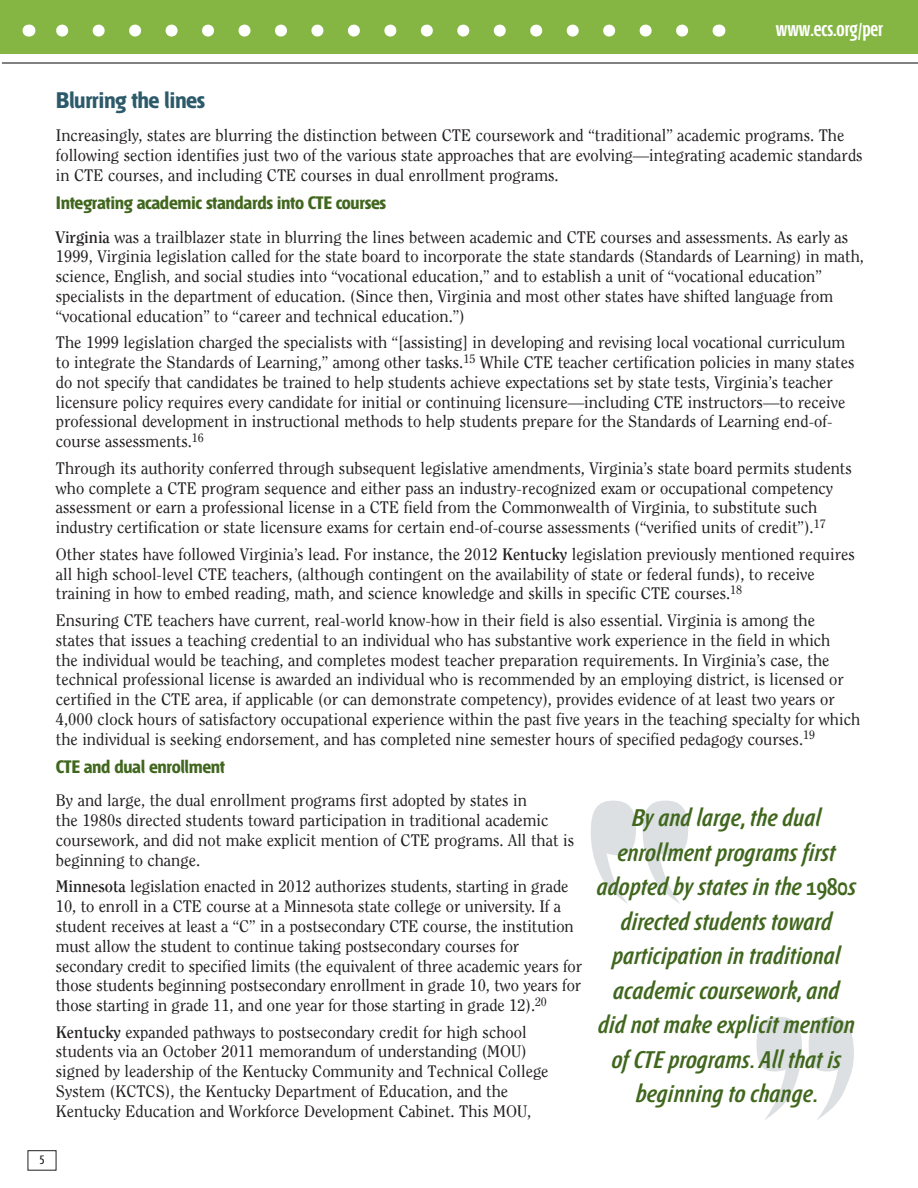
<style>
.page{position:relative;width:918px;height:1188px;background:#fff}
.page>*{position:absolute;margin:0;border:0;box-sizing:border-box;transform-origin:0 0}
.t1{font:italic 600 24px/34.5px "Fontana ND Cc Os F";color:#41671e;text-align:center}
.t2{font:700 22.5px "Fontana ND Ee Os F";letter-spacing:-.02em;color:#2d5a6a}
.t3{font:600 21px "Fontana ND Gg";color:#fff}
.t4{font:700 18px "Fontana ND Ee Os F";letter-spacing:-.02em;color:#41671e}
.t5{font:16.5px/19.8px "Clearface S Si";color:#231f20}
.t6{font:13.5px "Fontana ND Gg";color:#231f20}
.s1{font-weight:700}
</style>
<div class="page">
<div style="left:0;top:0;width:918px;height:54px;background:#85b643"></div>
<hr style="left:2px;top:62px;width:916px;height:2px;background:#231f20">
<svg style="left:56px;top:25px;width:626px;height:12px"></svg>
<svg style="left:718px;top:25px;width:1px;height:12px"></svg>
<svg style="left:28px;top:25px;width:1px;height:12px"></svg>
<div style="left:28px;top:1150px;width:28px;height:20px;border:1px solid #231f20"></div>
<svg style="left:756px;top:1017px;width:98px;height:103px"></svg>
<svg style="left:591px;top:801px;width:97px;height:103px"></svg>
<p class="t3" style="left:776px;top:19px;width:109px">www.ecs.org/per</p>
<p class="t2" style="left:56px;top:90px;width:151px">Blurring the lines</p>
<p class="t5" style="left:56px;top:125px;width:808px">Increasingly, states are blurring the distinction between CTE coursework and “traditional” academic programs. The following section identifies just two of the various state approaches that are evolving—integrating academic standards in CTE courses, and including CTE courses in dual enrollment programs.</p>
<p class="t4" style="left:56px;top:195px;width:332px">Integrating academic standards into CTE courses</p>
<p class="t5" style="left:56px;top:227px;width:810px"><span class="s1">Virginia</span> was a trailblazer state in blurring the lines between academic and CTE courses and assessments. As early as 1999, Virginia legislation called for the state board to incorporate the state standards (Standards of Learning) in math, science, English, and social studies into “vocational education,” and to establish a unit of “vocational education” specialists in the department of education. (Since then, Virginia and most other states have shifted language from “vocational education” to “career and technical education.”)</p>
<p class="t5" style="left:56px;top:332px;width:800px">The 1999 legislation charged the specialists with “[assisting] in developing and revising local vocational curriculum to integrate the Standards of Learning,” among other tasks.<sup>15</sup> While CTE teacher certification policies in many states do not specify that candidates be trained to help students achieve expectations set by state tests, Virginia’s teacher licensure policy requires every candidate for initial or continuing licensure—including CTE instructors—to receive professional development in instructional methods to help students prepare for the Standards of Learning end-of&shy;course assessments.<sup>16</sup></p>
<p class="t5" style="left:56px;top:458px;width:797px">Through its authority conferred through subsequent legislative amendments, Virginia’s state board permits students who complete a CTE program sequence and either pass an industry-recognized exam or occupational competency assessment or earn a professional license in a CTE field from the Commonwealth of Virginia, to substitute such industry certification or state licensure exams for certain end-of-course assessments (“verified units of credit”).<sup>17</sup></p>
<p class="t5" style="left:56px;top:544px;width:801px">Other states have followed Virginia’s lead. For instance, the 2012 <span class="s1">Kentucky</span> legislation previously mentioned requires all high school-level CTE teachers, (although contingent on the availability of state or federal funds), to receive training in how to embed reading, math, and science knowledge and skills in specific CTE courses.<sup>18</sup></p>
<p class="t5" style="left:56px;top:610px;width:806px">Ensuring CTE teachers have current, real-world know-how in their field is also essential. Virginia is among the<br>states that issues a teaching credential to an individual who has substantive work experience in the field in which<br>the individual would be teaching, and completes modest teacher preparation requirements. In Virginia’s case, the technical professional license is awarded an individual who is recommended by an employing district, is licensed or certified in the CTE area, if applicable (or can demonstrate competency), provides evidence of at least two years or 4,000 clock hours of satisfactory occupational experience within the past five years in the teaching specialty for which the individual is seeking endorsement, and has completed nine semester hours of specified pedagogy courses.<sup>19</sup></p>
<p class="t4" style="left:56px;top:758px;width:171px">CTE and dual enrollment</p>
<p class="t5" style="left:56px;top:790px;width:520px">By and large, the dual enrollment programs first adopted by states in<br>the 1980s directed students toward participation in traditional academic coursework, and did not make explicit mention of CTE programs. All that is beginning to change.</p>
<p class="t5" style="left:56px;top:876px;width:528px"><span class="s1">Minnesota</span> legislation enacted in 2012 authorizes students, starting in grade 10, to enroll in a CTE course at a Minnesota state college or university. If a student receives at least a “C” in a postsecondary CTE course, the institution must allow the student to continue taking postsecondary courses for secondary credit to specified limits (the equivalent of three academic years for those students beginning postsecondary enrollment in grade 10, two years for those starting in grade 11, and one year for those starting in grade 12).<sup>20</sup></p>
<p class="t5" style="left:56px;top:1022px;width:494px"><span class="s1">Kentucky</span> expanded pathways to postsecondary credit for high school students via an October 2011 memorandum of understanding (MOU) signed by leadership of the Kentucky Community and Technical College System (KCTCS), the Kentucky Department of Education, and the Kentucky Education and Workforce Development Cabinet. This MOU,</p>
<p class="t1" style="left:597px;top:802px;width:261px">By and large, the dual enrollment programs first adopted by states in the 1980s directed students toward participation in traditional academic coursework, and did not make explicit mention of CTE programs. All that is beginning to change.</p>
<p class="t6" style="left:40px;top:1153px;width:6px">5</p>
</div>
